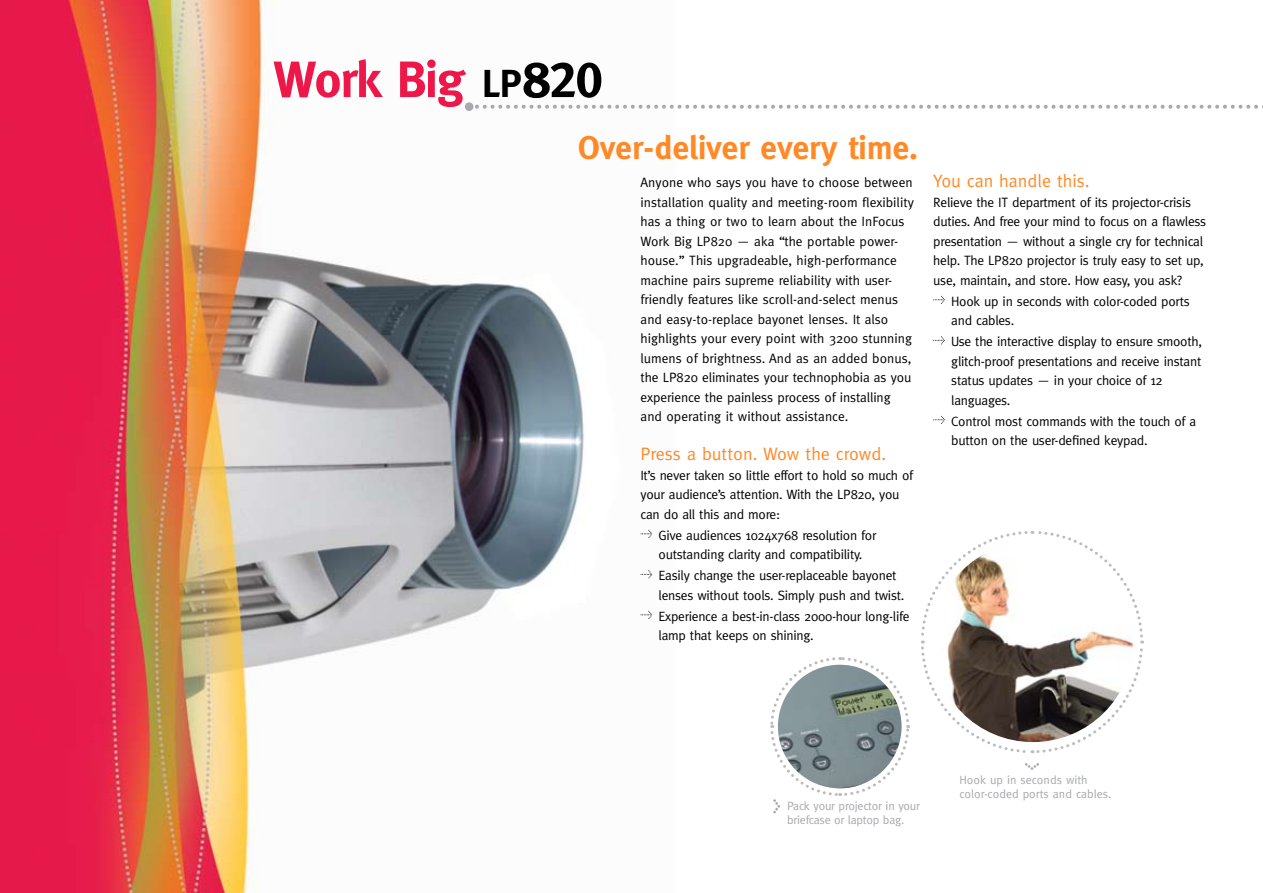
<style>
.page{position:relative;width:1263px;height:893px;background:#fff}
.page>*{position:absolute;margin:0;border:0;box-sizing:border-box;transform-origin:0 0}
.t1{font:700 51px "Meta";letter-spacing:-.025em;color:#ed1849}
.t2{font:700 33px "Meta";color:#ff8927}
.t3{font:18px "Meta";color:#ff8927}
.t4{font:13.5px/19.5px "Meta";letter-spacing:-.02em;color:#000}
.t5{font:13.5px/19.5px "Meta";color:#000}
.t6{font:12px/13.5px "Meta";color:#a7a9ac}
.t7{font:12px/13.5px "Meta";letter-spacing:-.02em;color:#a7a9ac}
.s1{font-size:39px;color:#000}
.s2{font-family:"Meta Bold Caps";font-weight:400;color:#000}
</style>
<div class="page">
<img style="left:0;top:0;width:930px;height:893px">
<svg style="left:641px;top:530px;width:11px;height:8px"></svg>
<svg style="left:641px;top:570px;width:11px;height:8px"></svg>
<svg style="left:641px;top:611px;width:11px;height:8px"></svg>
<svg style="left:933px;top:296px;width:12px;height:8px"></svg>
<svg style="left:933px;top:336px;width:12px;height:8px"></svg>
<svg style="left:933px;top:416px;width:12px;height:8px"></svg>
<svg style="left:473px;top:105px;width:790px;height:4px"></svg>
<div style="left:465px;top:102px;width:8px;height:9px;background:#a7a9ac;border-radius:50%"></div>
<svg style="left:769px;top:655px;width:142px;height:158px"></svg>
<svg style="left:1025px;top:763px;width:14px;height:7px"></svg>
<svg style="left:919px;top:529px;width:225px;height:226px"></svg>
<img style="left:932px;top:541px;width:201px;height:201px;border-radius:50%">
<h1 class="t1" style="left:273px;top:50px;width:331px">Work Big <span class="s1">LP</span><span class="s2">820</span></h1>
<h2 class="t2" style="left:578px;top:129px;width:341px">Over-deliver every time.</h2>
<p class="t5" style="left:641px;top:173px;width:275px">Anyone who says you have to choose between installation quality and meeting-room flexibility has a thing or two to learn about the InFocus Work Big LP820 — aka “the portable power&shy;house.” This upgradeable, high-performance machine pairs supreme reliability with user&shy;friendly features like scroll-and-select menus and easy-to-replace bayonet lenses. It also highlights your every point with 3200 stunning lumens of brightness. And as an added bonus, the LP820 eliminates your technophobia as you experience the painless process of installing and operating it without assistance.</p>
<h3 class="t3" style="left:641px;top:444px;width:247px">Press a button. Wow the crowd.</h3>
<p class="t4" style="left:641px;top:465px;width:274px">It’s never taken so little effort to hold so much of your audience’s attention. With the LP820, you can do all this and more:</p>
<p class="t4" style="left:659px;top:525px;width:219px">Give audiences 1024x768 resolution for outstanding clarity and compatibility.</p>
<p class="t4" style="left:659px;top:566px;width:247px">Easily change the user-replaceable bayonet lenses without tools. Simply push and twist.</p>
<p class="t4" style="left:659px;top:606px;width:252px">Experience a best-in-class 2000-hour long-life lamp that keeps on shining.</p>
<h3 class="t3" style="left:933px;top:171px;width:158px">You can handle this.</h3>
<p class="t4" style="left:933px;top:192px;width:274px">Relieve the IT department of its projector-crisis duties. And free your mind to focus on a flawless presentation — without a single cry for technical help. The LP820 projector is truly easy to set up, use, maintain, and store. How easy, you ask?</p>
<p class="t4" style="left:951px;top:291px;width:240px">Hook up in seconds with color-coded ports and cables.</p>
<p class="t4" style="left:951px;top:332px;width:252px">Use the interactive display to ensure smooth, glitch-proof presentations and receive instant status updates — in your choice of 12 languages.</p>
<p class="t4" style="left:951px;top:411px;width:246px">Control most commands with the touch of a button on the user-defined keypad.</p>
<p class="t7" style="left:787px;top:799px;width:134px">Pack your projector in your briefcase or laptop bag.</p>
<p class="t6" style="left:959px;top:773px;width:153px">Hook up in seconds with color-coded ports and cables.</p>
</div>
